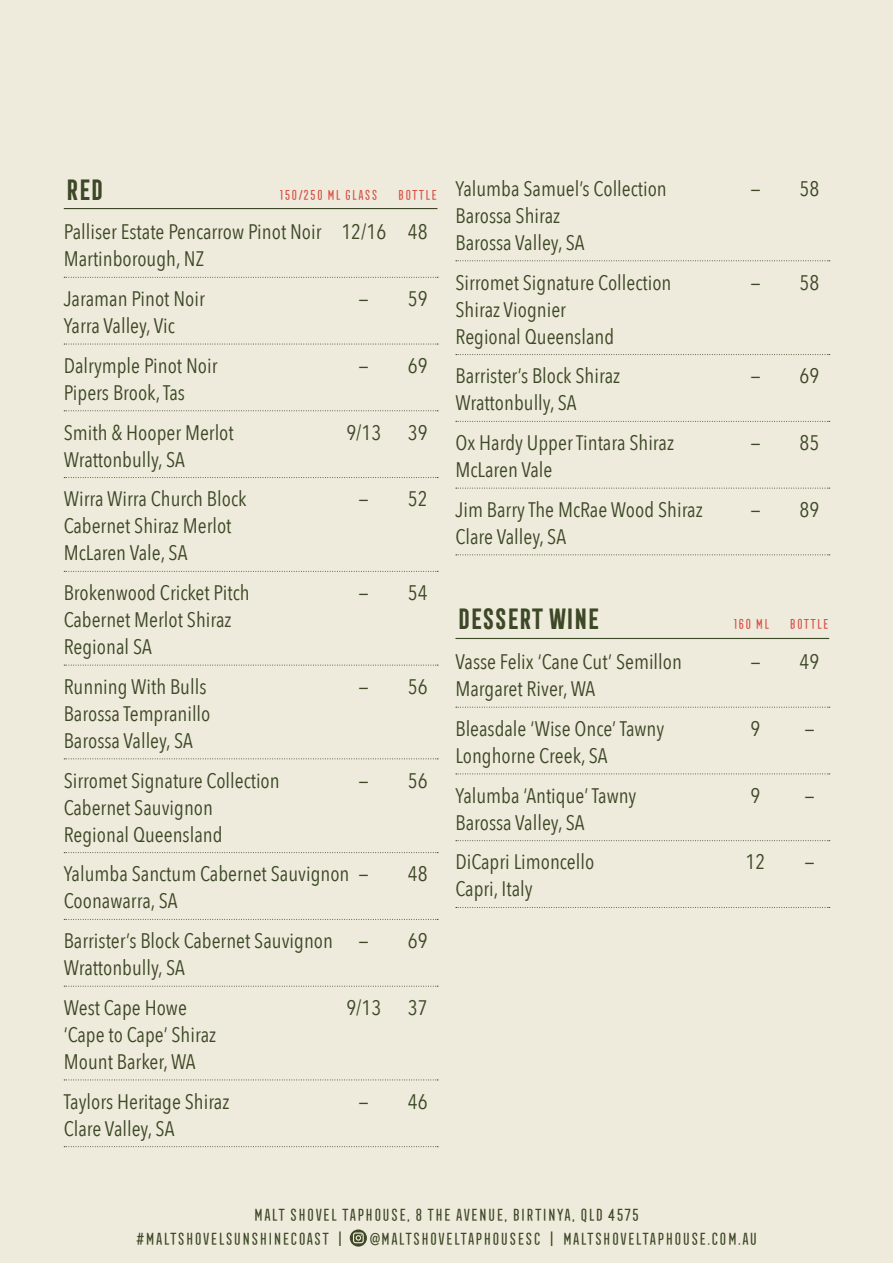
<style>
.page{position:relative;width:893px;height:1263px;background:#efebdc}
.page>*{position:absolute;margin:0;border:0;box-sizing:border-box;transform-origin:0 0}
.Wine_List_Header{font:700 27px "Frontage Condensed";letter-spacing:-.1em;color:#3d4826}
.Wine_List_Descriptio{font:21px/27px "Avenir Next Condensed";color:#3d4826}
.t1{font:16.5px "Frontage Condensed";letter-spacing:-.06em;color:#3d4826}
.Wine_List_Header-2{font:13.5px "Frontage Condensed";letter-spacing:-.05em;color:#d84d44}
.s1{font-family:"Avenir Next Condensed";font-weight:500}
</style>
<div class="page">
<svg style="left:350px;top:1229px;width:17px;height:17px"></svg>
<hr style="left:64px;top:208px;width:373px;height:1px;background:#3d4826">
<svg style="left:64px;top:277px;width:374px;height:1px"></svg>
<svg style="left:64px;top:344px;width:374px;height:1px"></svg>
<svg style="left:64px;top:410px;width:374px;height:1px"></svg>
<svg style="left:64px;top:477px;width:374px;height:1px"></svg>
<svg style="left:64px;top:571px;width:374px;height:1px"></svg>
<svg style="left:64px;top:665px;width:374px;height:1px"></svg>
<svg style="left:64px;top:758px;width:374px;height:1px"></svg>
<svg style="left:64px;top:852px;width:374px;height:1px"></svg>
<svg style="left:64px;top:919px;width:374px;height:1px"></svg>
<svg style="left:64px;top:986px;width:374px;height:1px"></svg>
<svg style="left:64px;top:1079px;width:374px;height:1px"></svg>
<svg style="left:64px;top:1146px;width:374px;height:1px"></svg>
<svg style="left:456px;top:260px;width:374px;height:1px"></svg>
<svg style="left:456px;top:354px;width:374px;height:1px"></svg>
<svg style="left:456px;top:421px;width:374px;height:1px"></svg>
<svg style="left:456px;top:488px;width:374px;height:1px"></svg>
<svg style="left:456px;top:554px;width:374px;height:1px"></svg>
<hr style="left:455px;top:638px;width:374px;height:1px;background:#3d4826">
<svg style="left:456px;top:707px;width:374px;height:1px"></svg>
<svg style="left:456px;top:773px;width:374px;height:1px"></svg>
<svg style="left:456px;top:840px;width:374px;height:1px"></svg>
<svg style="left:456px;top:907px;width:374px;height:1px"></svg>
<p class="Wine_List_Header" style="left:64px;top:174px;width:42px">RED</p>
<p class="Wine_List_Header-2" style="left:279px;top:187px;width:101px">150/250 ML GLASS</p>
<p class="Wine_List_Header-2" style="left:397px;top:187px;width:42px">BOTTLE</p>
<p class="Wine_List_Descriptio" style="left:64px;top:217px;width:365px">Palliser Estate Pencarrow Pinot Noir 12/16 48<br>Martinborough, NZ</p>
<p class="Wine_List_Descriptio" style="left:64px;top:284px;width:143px">Jaraman Pinot Noir</p>
<p class="Wine_List_Descriptio" style="left:359px;top:284px;width:70px">— 59</p>
<p class="Wine_List_Descriptio" style="left:64px;top:311px;width:113px">Yarra Valley, Vic</p>
<p class="Wine_List_Descriptio" style="left:64px;top:351px;width:155px">Dalrymple Pinot Noir</p>
<p class="Wine_List_Descriptio" style="left:359px;top:351px;width:70px">— 69</p>
<p class="Wine_List_Descriptio" style="left:64px;top:378px;width:123px">Pipers Brook, Tas</p>
<p class="Wine_List_Descriptio" style="left:64px;top:418px;width:172px">Smith &amp; Hooper Merlot</p>
<p class="Wine_List_Descriptio" style="left:346px;top:418px;width:36px">9/13</p>
<p class="Wine_List_Descriptio" style="left:408px;top:418px;width:21px">39</p>
<p class="Wine_List_Descriptio" style="left:64px;top:445px;width:123px">Wrattonbully, SA</p>
<p class="Wine_List_Descriptio" style="left:64px;top:484px;width:184px">Wirra Wirra Church Block</p>
<p class="Wine_List_Descriptio" style="left:359px;top:484px;width:70px">— 52</p>
<p class="Wine_List_Descriptio" style="left:64px;top:511px;width:169px">Cabernet Shiraz Merlot<br>McLaren Vale, SA</p>
<p class="Wine_List_Descriptio" style="left:64px;top:578px;width:187px">Brokenwood Cricket Pitch</p>
<p class="Wine_List_Descriptio" style="left:359px;top:578px;width:70px">— 54</p>
<p class="Wine_List_Descriptio" style="left:64px;top:605px;width:169px">Cabernet Merlot Shiraz<br>Regional SA</p>
<p class="Wine_List_Descriptio" style="left:64px;top:672px;width:144px">Running With Bulls</p>
<p class="Wine_List_Descriptio" style="left:359px;top:672px;width:70px">— 56</p>
<p class="Wine_List_Descriptio" style="left:64px;top:699px;width:148px">Barossa Tempranillo<br>Barossa Valley, SA</p>
<p class="Wine_List_Descriptio" style="left:64px;top:766px;width:217px">Sirromet Signature Collection</p>
<p class="Wine_List_Descriptio" style="left:359px;top:766px;width:70px">— 56</p>
<p class="Wine_List_Descriptio" style="left:64px;top:793px;width:160px">Cabernet Sauvignon<br>Regional Queensland</p>
<p class="Wine_List_Descriptio" style="left:64px;top:859px;width:306px">Yalumba Sanctum Cabernet Sauvignon —</p>
<p class="Wine_List_Descriptio" style="left:408px;top:859px;width:21px">48</p>
<p class="Wine_List_Descriptio" style="left:64px;top:886px;width:115px">Coonawarra, SA</p>
<p class="Wine_List_Descriptio" style="left:64px;top:926px;width:306px">Barrister’s Block Cabernet Sauvignon —</p>
<p class="Wine_List_Descriptio" style="left:408px;top:926px;width:21px">69</p>
<p class="Wine_List_Descriptio" style="left:64px;top:953px;width:123px">Wrattonbully, SA</p>
<p class="Wine_List_Descriptio" style="left:64px;top:993px;width:125px">West Cape Howe</p>
<p class="Wine_List_Descriptio" style="left:346px;top:993px;width:36px">9/13</p>
<p class="Wine_List_Descriptio" style="left:408px;top:993px;width:21px">37</p>
<p class="Wine_List_Descriptio" style="left:64px;top:1020px;width:154px">‘Cape to Cape’ Shiraz<br>Mount Barker, WA</p>
<p class="Wine_List_Descriptio" style="left:64px;top:1087px;width:167px">Taylors Heritage Shiraz</p>
<p class="Wine_List_Descriptio" style="left:359px;top:1087px;width:70px">— 46</p>
<p class="Wine_List_Descriptio" style="left:64px;top:1114px;width:112px">Clare Valley, SA</p>
<p class="Wine_List_Descriptio" style="left:455px;top:174px;width:213px">Yalumba Samuel’s Collection</p>
<p class="Wine_List_Descriptio" style="left:751px;top:174px;width:70px">— 58</p>
<p class="Wine_List_Descriptio" style="left:455px;top:201px;width:131px">Barossa Shiraz<br>Barossa Valley, SA</p>
<p class="Wine_List_Descriptio" style="left:455px;top:268px;width:217px">Sirromet Signature Collection</p>
<p class="Wine_List_Descriptio" style="left:751px;top:268px;width:70px">— 58</p>
<p class="Wine_List_Descriptio" style="left:455px;top:295px;width:160px">Shiraz Viognier<br>Regional Queensland</p>
<p class="Wine_List_Descriptio" style="left:455px;top:361px;width:166px">Barrister’s Block Shiraz</p>
<p class="Wine_List_Descriptio" style="left:751px;top:361px;width:70px">— 69</p>
<p class="Wine_List_Descriptio" style="left:455px;top:388px;width:123px">Wrattonbully, SA</p>
<p class="Wine_List_Descriptio" style="left:455px;top:428px;width:220px">Ox Hardy Upper Tintara Shiraz</p>
<p class="Wine_List_Descriptio" style="left:751px;top:428px;width:70px">— 85</p>
<p class="Wine_List_Descriptio" style="left:455px;top:455px;width:98px">McLaren Vale</p>
<p class="Wine_List_Descriptio" style="left:455px;top:495px;width:249px">Jim Barry The McRae Wood Shiraz</p>
<p class="Wine_List_Descriptio" style="left:751px;top:495px;width:70px">— 89</p>
<p class="Wine_List_Descriptio" style="left:455px;top:522px;width:112px">Clare Valley, SA</p>
<p class="Wine_List_Header" style="left:455px;top:604px;width:146px">DESSERT WINE</p>
<p class="Wine_List_Header-2" style="left:732px;top:617px;width:39px">160 ML</p>
<p class="Wine_List_Header-2" style="left:789px;top:617px;width:42px">BOTTLE</p>
<p class="Wine_List_Descriptio" style="left:455px;top:647px;width:228px">Vasse Felix ‘Cane Cut’ Semillon</p>
<p class="Wine_List_Descriptio" style="left:751px;top:647px;width:70px">— 49</p>
<p class="Wine_List_Descriptio" style="left:455px;top:674px;width:141px">Margaret River, WA</p>
<p class="Wine_List_Descriptio" style="left:455px;top:714px;width:210px">Bleasdale ‘Wise Once’ Tawny</p>
<p class="Wine_List_Descriptio" style="left:751px;top:714px;width:11px">9</p>
<p class="Wine_List_Descriptio" style="left:805px;top:714px;width:11px">—</p>
<p class="Wine_List_Descriptio" style="left:455px;top:741px;width:154px">Longhorne Creek, SA</p>
<p class="Wine_List_Descriptio" style="left:455px;top:781px;width:183px">Yalumba ‘Antique’ Tawny</p>
<p class="Wine_List_Descriptio" style="left:751px;top:781px;width:11px">9</p>
<p class="Wine_List_Descriptio" style="left:805px;top:781px;width:11px">—</p>
<p class="Wine_List_Descriptio" style="left:455px;top:808px;width:131px">Barossa Valley, SA</p>
<p class="Wine_List_Descriptio" style="left:455px;top:848px;width:140px">DiCapri Limoncello</p>
<p class="Wine_List_Descriptio" style="left:746px;top:848px;width:21px">12</p>
<p class="Wine_List_Descriptio" style="left:805px;top:848px;width:11px">—</p>
<p class="Wine_List_Descriptio" style="left:455px;top:875px;width:79px">Capri, Italy</p>
<p class="t1" style="left:252px;top:1206px;width:389px">MALT SHOVEL TAPHOUSE, 8 THE AVENUE, BIRTINYA, QLD 4575</p>
<p class="t1" style="left:134px;top:1230px;width:210px">#MALTSHOVELSUNSHINECOAST |</p>
<p class="t1" style="left:370px;top:1230px;width:389px"><span class="s1">@</span>MALTSHOVELTAPHOUSESC | MALTSHOVELTAPHOUSE.COM.AU</p>
</div>
